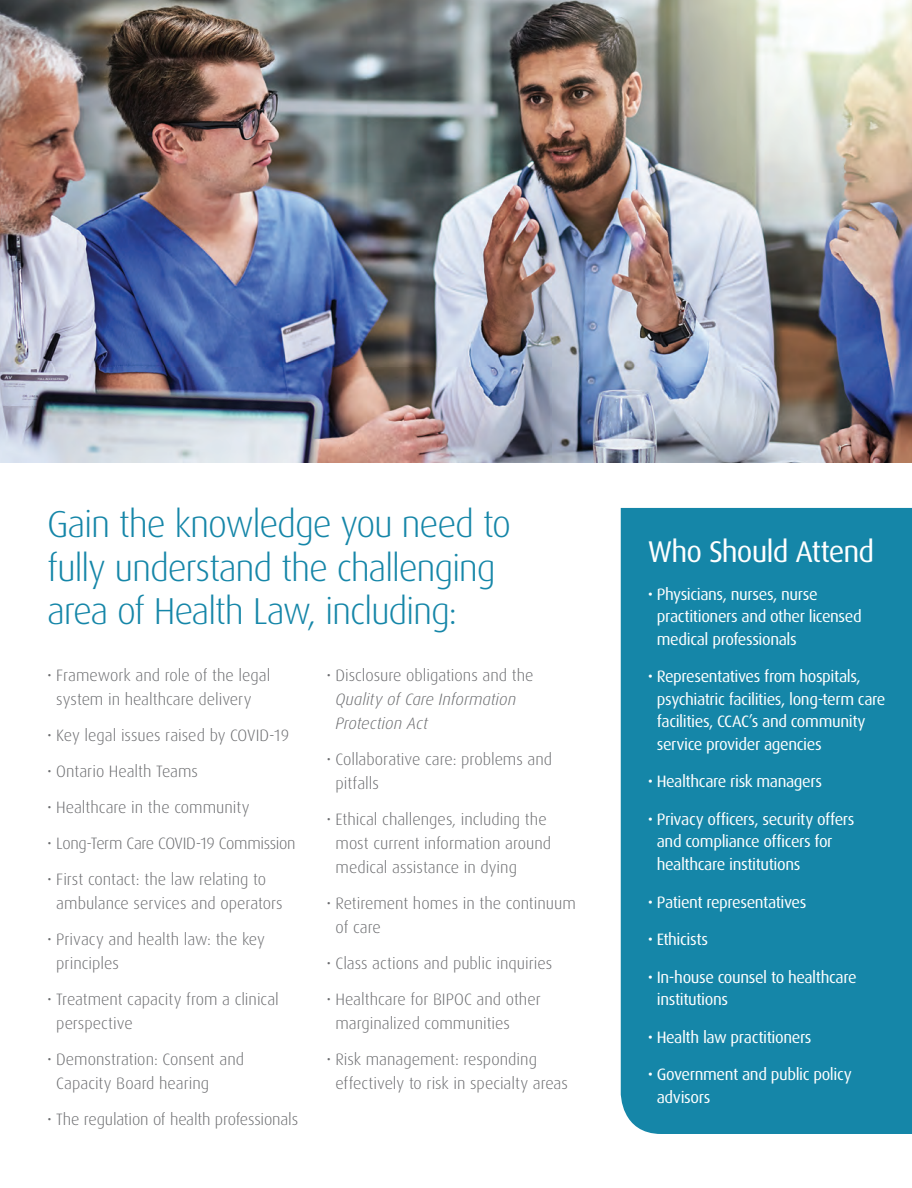
<style>
.page{position:relative;width:912px;height:1188px;background:#fff}
.page>*{position:absolute;margin:0;border:0;box-sizing:border-box;transform-origin:0 0}
.t1{font:300 37.5px/43.5px "Dax";letter-spacing:-.035em;color:#1586a8}
.t2{font:30px "Dax";letter-spacing:-.03em;color:#fff}
.t3{font:300 16.5px/24px "Dax";color:#6c6d70}
.t4{font:16.5px/22.5px "Dax";letter-spacing:-.025em;color:#fff}
.t5{font:italic 300 16.5px/24px "Dax";color:#6c6d70}
.t6{font:300 16.5px "Dax";letter-spacing:-.02em;color:#6c6d70}
</style>
<div class="page">
<img style="left:0;top:0;width:911px;height:463px">
<svg style="left:911px;top:135px;width:1px;height:210px"></svg>
<div style="left:620px;top:508px;width:291px;height:626px;background:#1586a8"></div>
<h1 class="t1" style="left:47px;top:503px;width:465px">Gain the knowledge you need to fully understand the challenging area of Health Law, including:</h1>
<p class="t3" style="left:56px;top:664px;width:215px;text-indent:-9px">• Framework and role of the legal system in healthcare delivery</p>
<p class="t3" style="left:47px;top:724px;width:243px">• Key legal issues raised by COVID-19</p>
<p class="t3" style="left:47px;top:760px;width:152px">• Ontario Health Teams</p>
<p class="t3" style="left:47px;top:796px;width:204px">• Healthcare in the community</p>
<p class="t6" style="left:47px;top:834px;width:250px">• Long-Term Care COVID-19 Commission</p>
<p class="t3" style="left:56px;top:868px;width:228px;text-indent:-9px">• First contact: the law relating to ambulance services and operators</p>
<p class="t3" style="left:56px;top:928px;width:210px;text-indent:-9px">• Privacy and health law: the key principles</p>
<p class="t3" style="left:56px;top:988px;width:224px;text-indent:-9px">• Treatment capacity from a clinical perspective</p>
<p class="t3" style="left:56px;top:1048px;width:189px;text-indent:-9px">• Demonstration: Consent and<br>Capacity Board hearing</p>
<p class="t3" style="left:47px;top:1108px;width:252px">• The regulation of health professionals</p>
<p class="t3" style="left:326px;top:664px;width:208px">• Disclosure obligations and the</p>
<p class="t5" style="left:335px;top:688px;width:182px">Quality of Care Information<br>Protection Act</p>
<p class="t3" style="left:335px;top:748px;width:218px;text-indent:-9px">• Collaborative care: problems and pitfalls</p>
<p class="t3" style="left:335px;top:808px;width:217px;text-indent:-9px">• Ethical challenges, including the most current information around medical assistance in dying</p>
<p class="t3" style="left:335px;top:892px;width:242px;text-indent:-9px">• Retirement homes in the continuum of care</p>
<p class="t3" style="left:326px;top:952px;width:227px">• Class actions and public inquiries</p>
<p class="t3" style="left:335px;top:988px;width:207px;text-indent:-9px">• Healthcare for BIPOC and other marginalized communities</p>
<p class="t3" style="left:335px;top:1048px;width:234px;text-indent:-9px">• Risk management: responding effectively to risk in specialty areas</p>
<h2 class="t2" style="left:647px;top:535px;width:228px">Who Should Attend</h2>
<p class="t4" style="left:656px;top:583px;width:206px;text-indent:-9px">• Physicians, nurses, nurse practitioners and other licensed medical professionals</p>
<p class="t4" style="left:656px;top:666px;width:230px;text-indent:-9px">• Representatives from hospitals, psychiatric facilities, long-term care facilities, CCAC’s and community service provider agencies</p>
<p class="t4" style="left:647px;top:771px;width:176px">• Healthcare risk managers</p>
<p class="t4" style="left:656px;top:808px;width:199px;text-indent:-9px">• Privacy officers, security offers and compliance officers for healthcare institutions</p>
<p class="t4" style="left:647px;top:891px;width:160px">• Patient representatives</p>
<p class="t4" style="left:647px;top:928px;width:62px">• Ethicists</p>
<p class="t4" style="left:656px;top:966px;width:201px;text-indent:-9px">• In-house counsel to healthcare institutions</p>
<p class="t4" style="left:647px;top:1026px;width:165px">• Health law practitioners</p>
<p class="t4" style="left:656px;top:1063px;width:196px;text-indent:-9px">• Government and public policy advisors</p>
</div>
